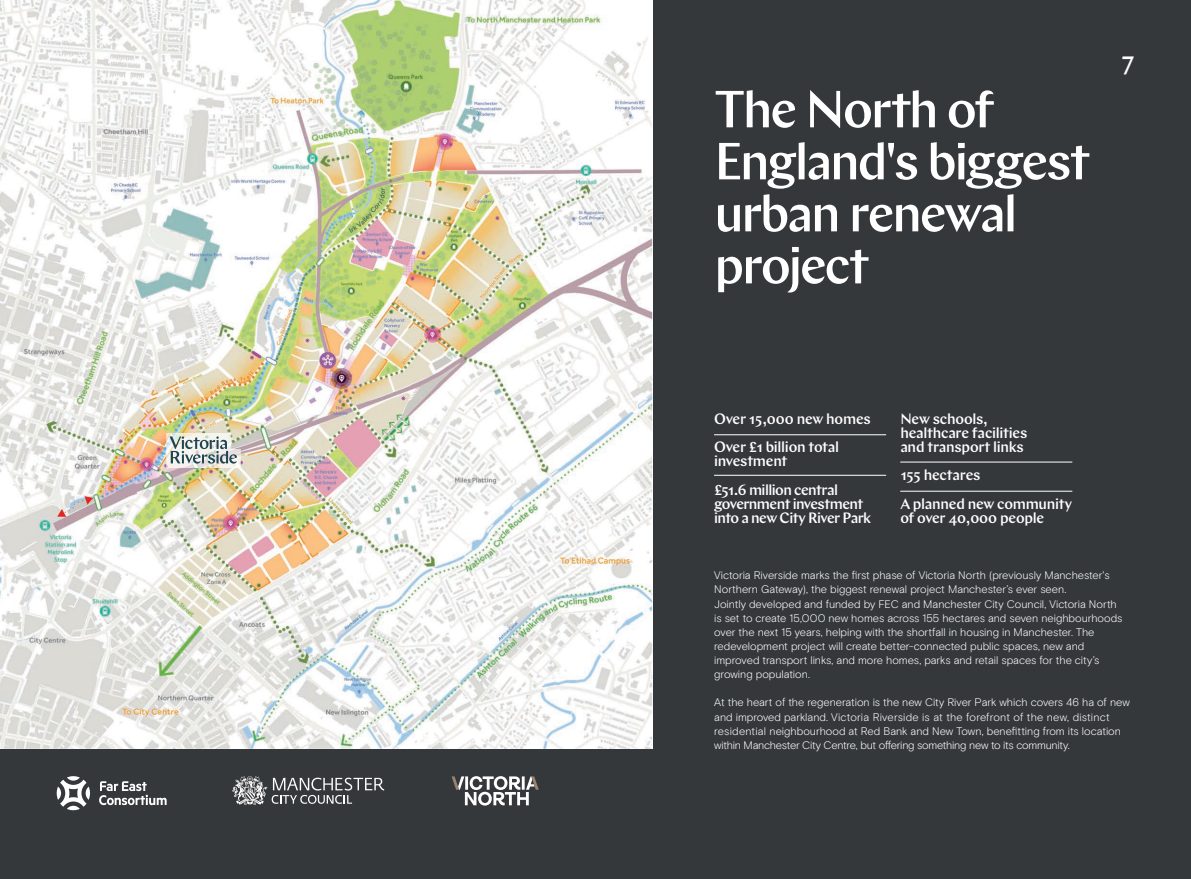
<style>
.page{position:relative;width:1191px;height:879px;background:#35383b}
.page>*{position:absolute;margin:0;border:0;box-sizing:border-box;transform-origin:0 0}
.t1{font:500 52px/52px "Chap";letter-spacing:-.045em;color:#fff}
.t2{font:500 26px "Chap";color:#fff}
.t3{font:500 15px/28.2px "Chap";letter-spacing:-.02em;color:#fff}
.t4{font:500 15px/14.1px "Chap";letter-spacing:-.04em;color:#fff}
.t5{font:300 11px/14.1px "Basis Grotesque Pro";letter-spacing:-.005em;color:#fff}
</style>
<div class="page">
<img style="left:0;top:0;width:652px;height:749px">
<hr style="left:714px;top:434px;width:172px;height:1px;background:#fff">
<hr style="left:714px;top:475px;width:172px;height:1px;background:#fff">
<hr style="left:900px;top:462px;width:172px;height:1px;background:#fff">
<hr style="left:900px;top:491px;width:172px;height:1px;background:#fff">
<svg style="left:451px;top:776px;width:88px;height:29px"></svg>
<svg style="left:57px;top:776px;width:33px;height:34px"></svg>
<svg style="left:99px;top:781px;width:68px;height:24px"></svg>
<svg style="left:232px;top:776px;width:152px;height:29px"></svg>
<img style="left:167px;top:433px;width:73px;height:35px">
<svg style="left:170px;top:436px;width:67px;height:27px;background:#afbab9"></svg>
<h1 class="t1" style="left:714px;top:83px;width:377px">The North of<br>England's biggest urban renewal project</h1>
<h2 class="t2" style="left:1121px;top:44px;width:14px">7</h2>
<h3 class="t3" style="left:714px;top:404px;width:158px">Over 15,000 new homes<br>Over £1 billion total</h3>
<h3 class="t3" style="left:714px;top:447px;width:125px">investment<br>£51.6 million central</h3>
<h3 class="t4" style="left:714px;top:496px;width:159px">government investment into a new City River Park</h3>
<h3 class="t3" style="left:900px;top:412px;width:129px;line-height:14.1px">New schools, healthcare facilities and transport links</h3>
<h3 class="t3" style="left:900px;top:461px;width:173px">155 hectares<br>A planned new community</h3>
<h3 class="t3" style="left:900px;top:503px;width:145px">of over 40,000 people</h3>
<p class="t5" style="left:714px;top:568px;width:410px">Victoria Riverside marks the first phase of Victoria North (previously Manchester's Northern Gateway), the biggest renewal project Manchester’s ever seen.<br>Jointly developed and funded by FEC and Manchester City Council, Victoria North is set to create 15,000 new homes across 155 hectares and seven neighbourhoods over the next 15 years, helping with the shortfall in housing in Manchester. The redevelopment project will create better-connected public spaces, new and improved transport links, and more homes, parks and retail spaces for the city’s growing population.</p>
<p class="t5" style="left:714px;top:695px;width:417px">At the heart of the regeneration is the new City River Park which covers 46 ha of new and improved parkland. Victoria Riverside is at the forefront of the new, distinct residential neighbourhood at Red Bank and New Town, benefitting from its location within Manchester City Centre, but offering something new to its community.</p>
</div>
